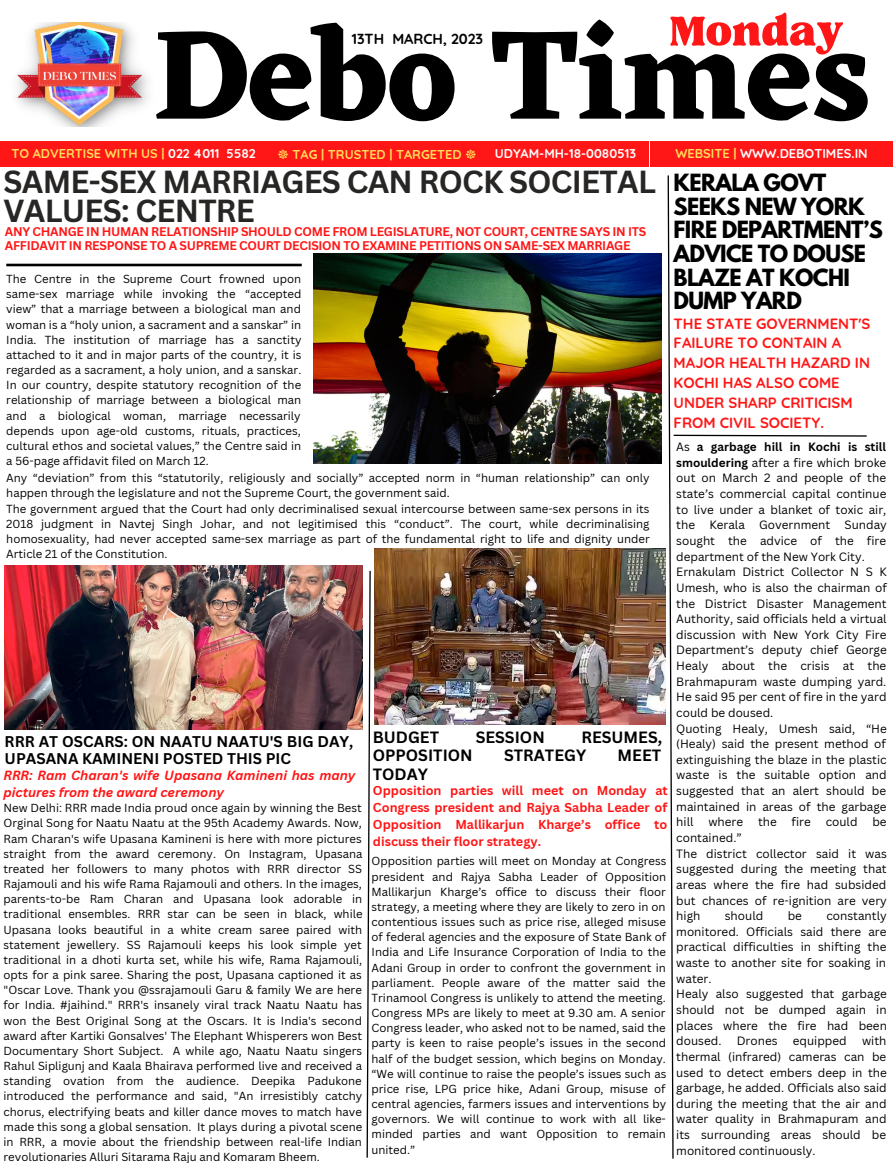
<style>
.page{position:relative;width:893px;height:1163px;background:#fff}
.page>*{position:absolute;margin:0;border:0;box-sizing:border-box;transform-origin:0 0}
.t1{font:700 130.2px "Eczar";color:#000}
.t2{font:56.88px "TAN Tangkiwood Display";color:#ff1616}
.t3{font:700 30.97px/28.9px "Canva Sans";letter-spacing:-.025em;color:#272625}
.t4{font:700 21px/23.6px "League Spartan";letter-spacing:-.03em;color:#000}
.t5{font:700 15.92px "Canva Sans";color:#000}
.t6{font:700 15.05px/17.7px "Canva Sans";color:#000}
.t7{font:700 14.88px/19.8px "Quicksand";color:#ff1616}
.t8{font:700 14.53px "Quicksand";color:#000}
.t9{font:italic 700 12.95px/17.3px "Canva Sans";color:#ff1616}
.t10{font:700 12.78px "Quicksand";color:#ffde59}
.t11{font:700 12.78px "Quicksand";color:#fff}
.t12{font:700 12.6px/16.8px "Canva Sans";color:#ff1616;text-align:justify}
.t13{font:700 12.25px/13.3px "Canva Sans";letter-spacing:-.025em;color:#ff1616}
.t14{font:11.72px/15.6px "Canva Sans";color:#000}
.t15{font:11.38px/15.2px "Canva Sans";color:#000;text-align:justify}
.s1{color:#fff}
.s2{color:#ffde59}
.s3{font-family:"DejaVu Sans";font-weight:400}
.s4{font-weight:700}
</style>
<div class="page">
<div style="left:0;top:141px;width:648px;height:25px;background:#ff1616"></div>
<div style="left:650px;top:141px;width:242px;height:25px;background:#ff1616"></div>
<hr style="left:6px;top:264px;width:296px;height:2px;background:#000">
<svg style="left:667px;top:175px;width:200px;height:984px"></svg>
<img style="left:16px;top:23px;width:132px;height:103px">
<svg style="left:366px;top:570px;width:5px;height:588px"></svg>
<img style="left:314px;top:254px;width:348px;height:210px">
<img style="left:374px;top:549px;width:292px;height:176px">
<img style="left:5px;top:565px;width:357px;height:164px">
<h2 class="t2" style="left:669px;top:10px;width:175px">Monday</h2>
<h1 class="t1" style="left:153px;top:-2px;width:720px">Debo Times</h1>
<p class="t8" style="left:352px;top:29px;width:133px">13TH MARCH, 2023</p>
<p class="t10" style="left:11px;top:146px;width:246px">TO ADVERTISE WITH US | <span class="s1">022 4011 5582</span></p>
<p class="t11" style="left:675px;top:145px;width:194px"><span class="s2">WEBSITE |</span> WWW.DEBOTIMES.IN</p>
<h3 class="t3" style="left:4px;top:167px;width:654px">SAME-SEX MARRIAGES CAN ROCK SOCIETAL<br>VALUES: CENTRE</h3>
<h3 class="t4" style="left:673px;top:174px;width:211px">KERALA GOVT<br>SEEKS NEW YORK<br>FIRE DEPARTMENT’S<br>ADVICE TO DOUSE<br>BLAZE AT KOCHI<br>DUMP YARD</h3>
<p class="t10" style="left:277px;top:146px;width:201px"><span class="s3">☸</span> TAG | TRUSTED | TARGETED <span class="s3">☸</span></p>
<p class="t11" style="left:495px;top:146px;width:143px">UDYAM-MH-18-0080513</p>
<p class="t13" style="left:5px;top:225px;width:643px">ANY CHANGE IN HUMAN RELATIONSHIP SHOULD COME FROM LEGISLATURE, NOT COURT, CENTRE SAYS IN ITS<br>AFFIDAVIT IN RESPONSE TO A SUPREME COURT DECISION TO EXAMINE PETITIONS ON SAME-SEX MARRIAGE</p>
<p class="t15" style="left:6px;top:271px;width:297px">The Centre in the Supreme Court frowned upon same-sex marriage while invoking the “accepted view” that a marriage between a biological man and woman is a “holy union, a sacrament and a sanskar” in India. The institution of marriage has a sanctity attached to it and in major parts of the country, it is regarded as a sacrament, a holy union, and a sanskar.<br>In our country, despite statutory recognition of the relationship of marriage between a biological man and a biological woman, marriage necessarily depends upon age-old customs, rituals, practices, cultural ethos and societal values,” the Centre said in a 56-page affidavit filed on March 12.</p>
<h3 class="t7" style="left:673px;top:313px;width:198px">THE STATE GOVERNMENT'S<br>FAILURE TO CONTAIN A<br>MAJOR HEALTH HAZARD IN<br>KOCHI HAS ALSO COME<br>UNDER SHARP CRITICISM<br>FROM CIVIL SOCIETY.</h3>
<p class="t14" style="left:676px;top:439px;width:212px">As <span class="s4">a garbage hill in Kochi is still smouldering</span> after a fire which broke out on March 2 and people of the state’s commercial capital continue to live under a blanket of toxic air, the Kerala Government Sunday sought the advice of the fire department of the New York City.<br>Ernakulam District Collector N S K<br>Umesh, who is also the chairman of the District Disaster Management<br>Authority, said officials held a virtual discussion with New York City Fire<br>Department’s deputy chief George<br>Healy about the crisis at the<br>Brahmapuram waste dumping yard.<br>He said 95 per cent of fire in the yard could be doused.<br>Quoting Healy, Umesh said, “He (Healy) said the present method of extinguishing the blaze in the plastic waste is the suitable option and suggested that an alert should be maintained in areas of the garbage hill</p>
<p class="t15" style="left:6px;top:470px;width:645px;text-align:left">Any “deviation” from this “statutorily, religiously and socially” accepted norm in “human relationship” can only happen through the legislature and not the Supreme Court, the government said.<br>The government argued that the Court had only decriminalised sexual intercourse between same-sex persons in its 2018 judgment in Navtej Singh Johar, and not legitimised this “conduct”. The court, while decriminalising homosexuality, had never accepted same-sex marriage as part of the fundamental right to life and dignity under Article 21 of the Constitution.</p>
<h3 class="t5" style="left:373px;top:726px;width:68px">BUDGET</h3>
<h3 class="t5" style="left:475px;top:726px;width:71px">SESSION</h3>
<h3 class="t5" style="left:581px;top:726px;width:82px">RESUMES,</h3>
<h3 class="t5" style="left:373px;top:744px;width:101px">OPPOSITION</h3>
<h3 class="t5" style="left:504px;top:744px;width:84px">STRATEGY</h3>
<h3 class="t5" style="left:617px;top:744px;width:45px">MEET</h3>
<h3 class="t5" style="left:373px;top:763px;width:57px">TODAY</h3>
<p class="t12" style="left:373px;top:782px;width:296px">Opposition parties will meet on Monday at Congress president and Rajya Sabha Leader of Opposition Mallikarjun Kharge’s office to discuss their floor strategy.</p>
<h3 class="t6" style="left:5px;top:732px;width:350px">RRR AT OSCARS: ON NAATU NAATU'S BIG DAY,<br>UPASANA KAMINENI POSTED THIS PIC</h3>
<p class="t9" style="left:3px;top:766px;width:353px">RRR: Ram Charan's wife Upasana Kamineni has many pictures from the award ceremony</p>
<p class="t15" style="left:4px;top:800px;width:360px">New Delhi: RRR made India proud once again by winning the Best Orginal Song for Naatu Naatu at the 95th Academy Awards. Now, Ram Charan's wife Upasana Kamineni is here with more pictures straight from the award ceremony. On Instagram, Upasana treated her followers to many photos with RRR director SS Rajamouli and his wife Rama Rajamouli and others. In the images, parents-to-be Ram Charan and Upasana look adorable in traditional ensembles. RRR star can be seen in black, while Upasana looks beautiful in a white cream saree paired with statement jewellery. SS Rajamouli keeps his look simple yet traditional in a dhoti kurta set, while his wife, Rama Rajamouli, opts for a pink saree. Sharing the post, Upasana captioned it as "Oscar Love. Thank you @ssrajamouli Garu &amp; family We are here for India. #jaihind." RRR's insanely viral track Naatu Naatu has won the Best Original Song at the Oscars. It is India's second award after Kartiki Gonsalves' The Elephant Whisperers won Best Documentary Short Subject. A while ago, Naatu Naatu singers Rahul Sipligunj and Kaala Bhairava performed live and received a standing ovation from the audience. Deepika Padukone introduced the performance and said, "An irresistibly catchy chorus, electrifying beats and killer dance moves to match have made this song a global sensation. It plays during a pivotal scene in RRR, a movie about the friendship between real-life Indian revolutionaries Alluri Sitarama Raju and Komaram Bheem.</p>
<p class="t14" style="left:708px;top:814px;width:36px">where</p>
<p class="t14" style="left:758px;top:814px;width:20px">the</p>
<p class="t14" style="left:791px;top:814px;width:21px">fire</p>
<p class="t14" style="left:825px;top:814px;width:33px">could</p>
<p class="t14" style="left:872px;top:814px;width:16px">be</p>
<p class="t14" style="left:676px;top:830px;width:212px">contained.”<br>The district collector said it was suggested during the meeting that areas where the fire had subsided but chances of re-ignition are very high</p>
<p class="t15" style="left:371px;top:853px;width:296px">Opposition parties will meet on Monday at Congress president and Rajya Sabha Leader of Opposition Mallikarjun Kharge’s office to discuss their floor strategy, a meeting where they are likely to zero in on contentious issues such as price rise, alleged misuse of federal agencies and the exposure of State Bank of India and Life Insurance Corporation of India to the Adani Group in order to confront the government in parliament. People aware of the matter said the Trinamool Congress is unlikely to attend the meeting.<br>Congress MPs are likely to meet at 9.30 am. A senior Congress leader, who asked not to be named, said the party is keen to raise people’s issues in the second half of the budget session, which begins on Monday. “We will continue to raise the people’s issues such as price rise, LPG price hike, Adani Group, misuse of central agencies, farmers issues and interventions by governors. We will continue to work with all like&shy;minded parties and want Opposition to remain united.”</p>
<p class="t14" style="left:676px;top:908px;width:212px;text-indent:150px">constantly monitored. Officials said there are practical difficulties in shifting the waste to another site for soaking in water.<br>Healy also suggested that garbage should not be dumped again in places where the fire had been doused.</p>
<p class="t14" style="left:724px;top:908px;width:40px">should</p>
<p class="t14" style="left:787px;top:908px;width:16px">be</p>
<p class="t14" style="left:676px;top:1033px;width:212px;text-align:justify;text-indent:186px">with thermal (infrared) cameras can be used to detect embers deep in the garbage, he added. Officials also said during the meeting that the air and water quality in Brahmapuram and its surrounding areas should be monitored continuously.</p>
<p class="t14" style="left:736px;top:1033px;width:42px">Drones</p>
<p class="t14" style="left:792px;top:1033px;width:55px">equipped</p>
</div>
